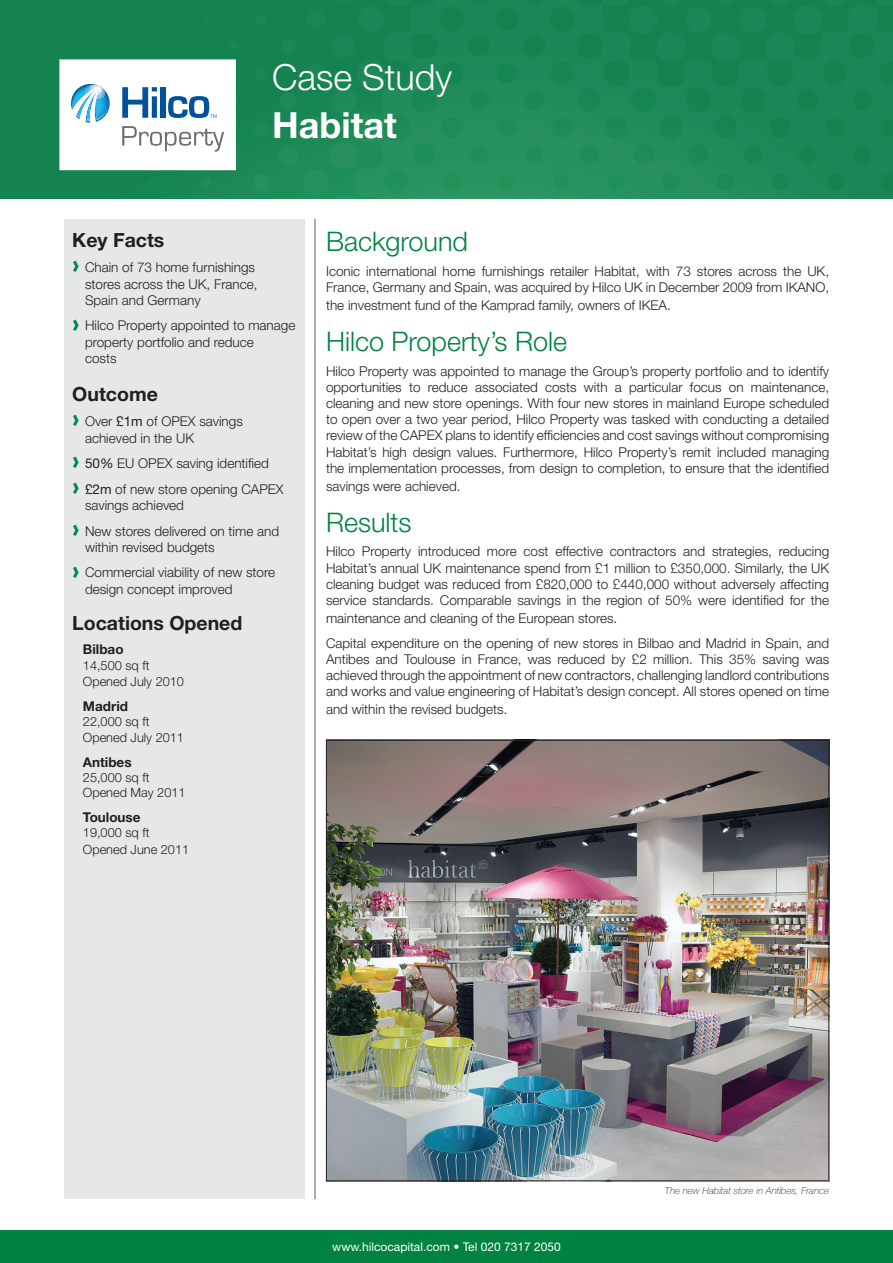
<style>
.page{position:relative;width:893px;height:1263px;background:#fff}
.page>*{position:absolute;margin:0;border:0;box-sizing:border-box;transform-origin:0 0}
.t1{font:300 36px "Helvetica Neue LT Std";color:#fff}
.t2{font:700 36px "Helvetica Neue LT Std";color:#fff}
.t3{font:300 27px "Helvetica Neue LT Std";color:#008240}
.t4{font:700 19.5px "Helvetica Neue LT Std";color:#231f20}
.t5{font:300 13.5px/16.2px "Helvetica Neue LT Std";color:#231f20}
.t6{font:700 13.5px "Helvetica Neue LT Std";color:#231f20}
.t7{font:300 12.75px/16.2px "Helvetica Neue LT Std";color:#231f20}
.t8{font:12px "Helvetica Neue LT Std";color:#fff}
.t9{font:italic 100 9.75px "Helvetica Neue LT Std";color:#231f20}
.s1{font-family:"Eurostile TOT";font-weight:900;font-size:27px;color:#008751}
.s2{font-weight:400}
</style>
<div class="page">
<svg style="left:0;top:0;width:893px;height:198px;background:#1b8855"></svg>
<div style="left:0;top:1230px;width:893px;height:33px;background:#008240"></div>
<div style="left:64px;top:219px;width:241px;height:980px;background:#e6e7e9"></div>
<hr style="left:315px;top:219px;width:1px;height:980px;background:#57585a">
<div style="left:60px;top:60px;width:175px;height:110px;background:#fff"></div>
<svg style="left:71px;top:84px;width:39px;height:39px"></svg>
<svg style="left:122px;top:87px;width:35px;height:31px"></svg>
<div style="left:160px;top:87px;width:5px;height:31px;background:#01529a"></div>
<svg style="left:168px;top:96px;width:48px;height:22px"></svg>
<svg style="left:122px;top:126px;width:102px;height:26px"></svg>
<img style="left:328px;top:742px;width:499px;height:437px">
<p class="t1" style="left:272px;top:55px;width:182px">Case Study</p>
<p class="t2" style="left:272px;top:103px;width:126px">Habitat</p>
<p class="t4" style="left:72px;top:228px;width:94px">Key Facts</p>
<p class="t5" style="left:85px;top:259px;width:174px;text-indent:-13px"><span class="s1">›</span> Chain of 73 home furnishings stores across the UK, France,<br>Spain and Germany</p>
<p class="t5" style="left:85px;top:317px;width:212px;text-indent:-13px"><span class="s1">›</span> Hilco Property appointed to manage property portfolio and reduce<br>costs</p>
<p class="t4" style="left:72px;top:382px;width:87px">Outcome</p>
<p class="t5" style="left:85px;top:413px;width:159px;text-indent:-13px"><span class="s1">›</span> Over <span class="s2">£1m</span> of OPEX savings achieved in the UK</p>
<p class="t5" style="left:72px;top:455px;width:198px"><span class="s1">›</span> <span class="s2">50%</span> EU OPEX saving identified</p>
<p class="t5" style="left:85px;top:481px;width:200px;text-indent:-13px"><span class="s1">›</span> <span class="s2">£2m</span> of new store opening CAPEX savings achieved</p>
<p class="t5" style="left:85px;top:522px;width:196px;text-indent:-13px"><span class="s1">›</span> New stores delivered on time and within revised budgets</p>
<p class="t5" style="left:85px;top:564px;width:192px;text-indent:-13px"><span class="s1">›</span> Commercial viability of new store design concept improved</p>
<p class="t4" style="left:72px;top:611px;width:172px">Locations Opened</p>
<p class="t6" style="left:83px;top:641px;width:42px">Bilbao</p>
<p class="t7" style="left:83px;top:657px;width:103px">14,500 sq ft<br>Opened July 2010</p>
<p class="t6" style="left:83px;top:697px;width:47px">Madrid</p>
<p class="t7" style="left:83px;top:713px;width:103px">22,000 sq ft<br>Opened July 2011</p>
<p class="t6" style="left:83px;top:754px;width:50px">Antibes</p>
<p class="t7" style="left:83px;top:770px;width:104px;line-height:15.3px">25,000 sq ft<br>Opened May 2011</p>
<p class="t6" style="left:83px;top:809px;width:59px">Toulouse</p>
<p class="t7" style="left:83px;top:824px;width:108px">19,000 sq ft<br>Opened June 2011</p>
<p class="t3" style="left:326px;top:225px;width:144px">Background</p>
<p class="t5" style="left:326px;top:263px;width:505px">Iconic international home furnishings retailer Habitat, with 73 stores across the UK,<br>France, Germany and Spain, was acquired by Hilco UK in December 2009 from IKANO,</p>
<p class="t5" style="left:326px;top:297px;width:346px">the investment fund of the Kamprad family, owners of IKEA.</p>
<p class="t3" style="left:326px;top:325px;width:243px">Hilco Property’s Role</p>
<p class="t5" style="left:326px;top:362px;width:505px;text-align:justify">Hilco Property was appointed to manage the Group’s property portfolio and to identify opportunities to reduce associated costs with a particular focus on maintenance, cleaning and new store openings. With four new stores in mainland Europe scheduled to open over a two year period, Hilco Property was tasked with conducting a detailed review of the CAPEX plans to identify efficiencies and cost savings without compromising Habitat’s high design values. Furthermore, Hilco Property’s remit included managing the implementation processes, from design to completion, to ensure that the identified</p>
<p class="t5" style="left:326px;top:478px;width:136px">savings were achieved.</p>
<p class="t3" style="left:326px;top:506px;width:87px">Results</p>
<p class="t5" style="left:326px;top:543px;width:505px;text-align:justify">Hilco Property introduced more cost effective contractors and strategies, reducing Habitat’s annual UK maintenance spend from £1 million to £350,000. Similarly, the UK cleaning budget was reduced from £820,000 to £440,000 without adversely affecting service standards. Comparable savings in the region of 50% were identified for the</p>
<p class="t5" style="left:326px;top:610px;width:293px">maintenance and cleaning of the European stores.</p>
<p class="t5" style="left:326px;top:634px;width:505px;text-align:justify">Capital expenditure on the opening of new stores in Bilbao and Madrid in Spain, and Antibes and Toulouse in France, was reduced by £2 million. This 35% saving was achieved through the appointment of new contractors, challenging landlord contributions and works and value engineering of Habitat’s design concept. All stores opened on time</p>
<p class="t5" style="left:326px;top:701px;width:183px">and within the revised budgets.</p>
<p class="t8" style="left:332px;top:1239px;width:230px">www.hilcocapital.com • Tel 020 7317 2050</p>
<p class="t9" style="left:665px;top:1184px;width:166px">The new Habitat store in Antibes, France</p>
</div>
